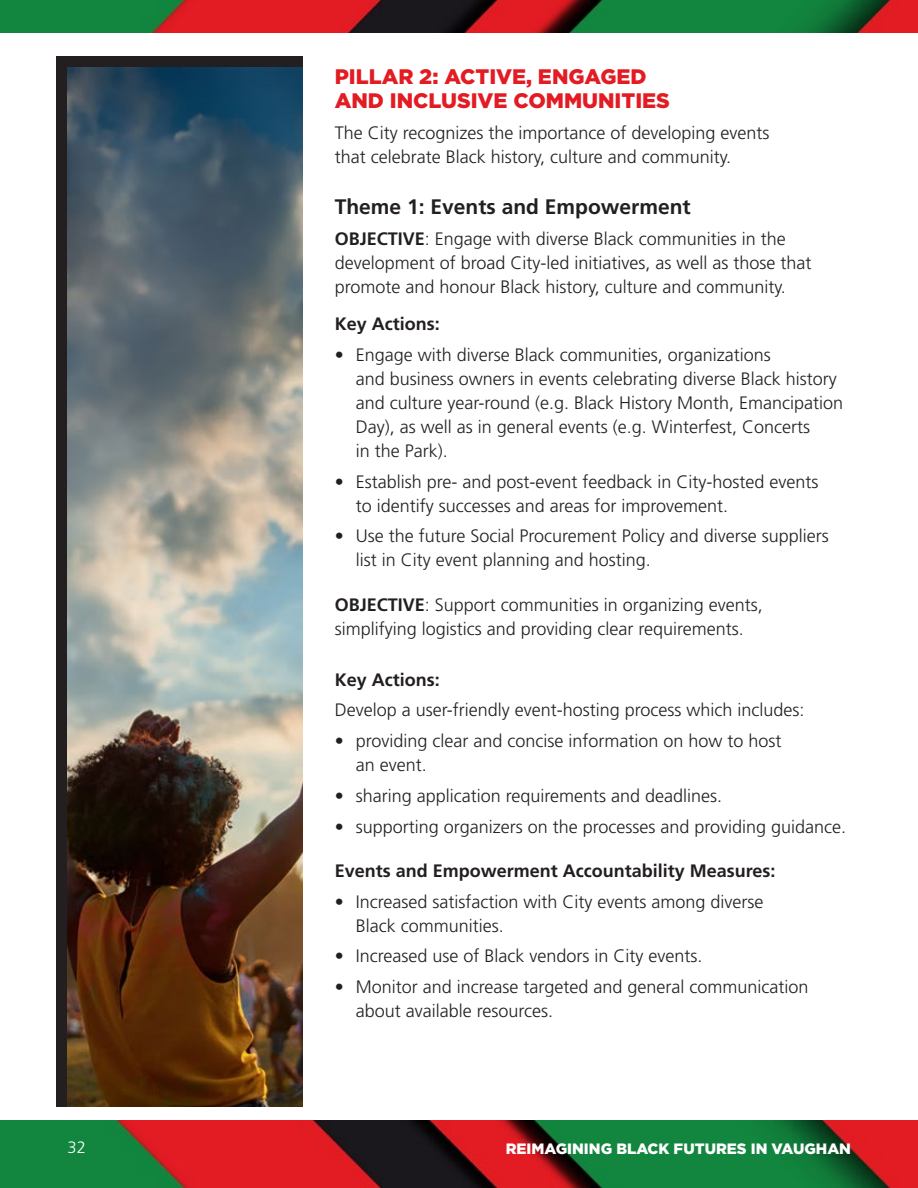
<style>
.page{position:relative;width:918px;height:1188px;background:#fff}
.page>*{position:absolute;margin:0;border:0;box-sizing:border-box;transform-origin:0 0}
.t1{font:900 21px/24px "Gotham";color:#e31b23}
.t2{font:700 21px "Frutiger LT Std";color:#231f20}
.t3{font:300 18px/24px "Frutiger LT Std";color:#231f20}
.t4{font:700 18px "Frutiger LT Std";color:#231f20}
.t5{font:300 16.5px "Frutiger LT Std";color:#fff}
.t6{font:900 15px "Gotham";color:#fff}
.s1{font-weight:700}
</style>
<div class="page">
<img style="left:0;top:1120px;width:918px;height:68px">
<img style="left:0;top:0;width:918px;height:32px">
<div style="left:56px;top:56px;width:246px;height:1051px;background:#231f20"></div>
<img style="left:68px;top:68px;width:234px;height:1039px">
<p class="t1" style="left:335px;top:65px;width:337px">PILLAR 2: ACTIVE, ENGAGED<br>AND INCLUSIVE COMMUNITIES</p>
<p class="t3" style="left:335px;top:121px;width:436px">The City recognizes the importance of developing events that celebrate Black history, culture and community.</p>
<p class="t2" style="left:335px;top:194px;width:357px">Theme 1: Events and Empowerment</p>
<p class="t3" style="left:335px;top:227px;width:478px"><span class="s1">OBJECTIVE</span>: Engage with diverse Black communities in the development of broad City-led initiatives, as well as those that promote and honour Black history, culture and community.</p>
<h4 class="t4" style="left:335px;top:313px;width:107px">Key Actions:</h4>
<p class="t3" style="left:356px;top:343px;width:489px;text-indent:-21px">• Engage with diverse Black communities, organizations<br>and business owners in events celebrating diverse Black history and culture year-round (e.g. Black History Month, Emancipation Day), as well as in general events (e.g. Winterfest, Concerts<br>in the Park).</p>
<p class="t3" style="left:356px;top:470px;width:464px;text-indent:-21px">• Establish pre- and post-event feedback in City-hosted events to identify successes and areas for improvement.</p>
<p class="t3" style="left:356px;top:525px;width:475px;text-indent:-21px">• Use the future Social Procurement Policy and diverse suppliers list in City event planning and hosting.</p>
<p class="t3" style="left:335px;top:593px;width:430px"><span class="s1">OBJECTIVE</span>: Support communities in organizing events, simplifying logistics and providing clear requirements.</p>
<h4 class="t4" style="left:335px;top:669px;width:107px">Key Actions:</h4>
<p class="t3" style="left:335px;top:699px;width:471px">Develop a user-friendly event-hosting process which includes:</p>
<p class="t3" style="left:356px;top:729px;width:427px;text-indent:-21px">• providing clear and concise information on how to host an event.</p>
<p class="t3" style="left:335px;top:784px;width:389px">• sharing application requirements and deadlines.</p>
<p class="t3" style="left:335px;top:815px;width:513px">• supporting organizers on the processes and providing guidance.</p>
<h4 class="t4" style="left:335px;top:860px;width:442px">Events and Empowerment Accountability Measures:</h4>
<p class="t3" style="left:356px;top:890px;width:409px;text-indent:-21px">• Increased satisfaction with City events among diverse<br>Black communities.</p>
<p class="t3" style="left:335px;top:944px;width:369px">• Increased use of Black vendors in City events.</p>
<p class="t3" style="left:356px;top:975px;width:454px;text-indent:-21px">• Monitor and increase targeted and general communication about available resources.</p>
<p class="t5" style="left:68px;top:1138px;width:20px">32</p>
<p class="t6" style="left:506px;top:1138px;width:347px">REIMAGINING BLACK FUTURES IN VAUGHAN</p>
</div>
